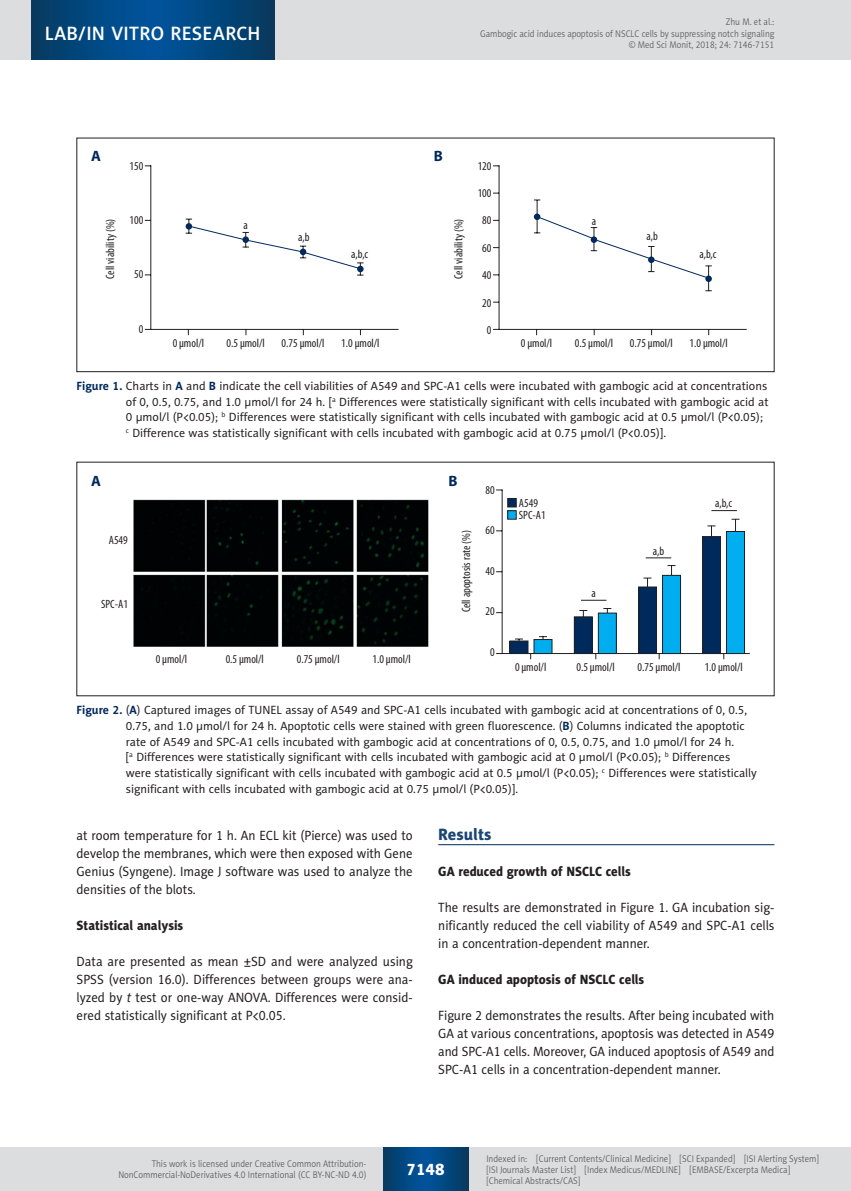
<style>
.page{position:relative;width:851px;height:1191px;background:#fff}
.page>*{position:absolute;margin:0;border:0;box-sizing:border-box;transform-origin:0 0}
.t1{font:19.5px "Naomi Sans EFN Medium";letter-spacing:.015em;color:#fff}
.MSM_Headline_1{font:16.5px "Naomi Sans EFN Heavy";color:#1a4574}
.t2{font:16.5px "Naomi Sans EFN Heavy";color:#fff}
.t3{font:700 15px "Myriad Pro";color:#00295c}
.MSM_Body{font:13.5px/18px "Naomi Sans EFN";color:#231f20;text-align:justify;scale:.95 1}
.MSM_Headline_2{font:13.5px "Naomi Sans EFN Heavy";color:#231f20;scale:.95 1}
.MSM_Rycina_tytul{font:12px/15.8px "Naomi Sans EFN";color:#231f20}
.t4{font:condensed 12px "Myriad Pro";color:#231f20}
.MSM_pagina_sygnatura{font:9.75px/11.2px "Naomi Sans EFN Light";color:#57585a;scale:.9 1}
.MSM_pagina_zywa{font:9.75px/11.2px "Naomi Sans EFN Light";color:#57585a;text-align:right;scale:.9 1}
.s1{font-weight:700;color:#00295c}
.s2{font-style:italic}
</style>
<div class="page">
<hr style="left:438px;top:844px;width:336px;height:1px;background:#00295c">
<hr style="left:145px;top:329px;width:253px;height:1px;background:#231f20">
<hr style="left:150px;top:165px;width:1px;height:164px;background:#231f20">
<svg style="left:186px;top:219px;width:177px;height:57px"></svg>
<hr style="left:493px;top:329px;width:253px;height:1px;background:#231f20">
<hr style="left:498px;top:165px;width:1px;height:164px;background:#231f20">
<hr style="left:536px;top:200px;width:1px;height:33px;background:#231f20">
<svg style="left:533px;top:213px;width:7px;height:7px"></svg>
<svg style="left:534px;top:216px;width:177px;height:75px"></svg>
<div style="left:77px;top:138px;width:697px;height:234px;border:1px solid #231f20"></div>
<img style="left:134px;top:500px;width:294px;height:146px">
<hr style="left:496px;top:653px;width:253px;height:1px;background:#231f20">
<hr style="left:501px;top:489px;width:1px;height:164px;background:#231f20">
<div style="left:507px;top:498px;width:9px;height:9px;background:#00295c;border:1px solid #231f20"></div>
<svg style="left:496px;top:510px;width:249px;height:149px"></svg>
<div style="left:0;top:1148px;width:850px;height:43px;background:#dcdddf"></div>
<svg style="left:383px;top:1147px;width:85px;height:43px;background:#02477e"></svg>
<div style="left:0;top:0;width:850px;height:60px;background:#dcdddf"></div>
<hr style="left:850px;top:0;width:1px;height:60px;background:#dcdddf">
<svg style="left:32px;top:0;width:242px;height:60px;background:#02477f"></svg>
<h1 class="t1" style="left:45px;top:22px;width:217px">LAB/IN VITRO RESEARCH</h1>
<p class="MSM_pagina_zywa" style="left:480px;top:16px;width:328px">Zhu M. et al.:<br>Gambogic acid induces apoptosis of NSCLC cells by suppressing notch signaling</p>
<p class="MSM_pagina_sygnatura" style="left:628px;top:39px;width:163px">© Med Sci Monit, 2018; 24: 7146-7151</p>
<p class="t3" style="left:91px;top:147px;width:11px">A</p>
<p class="t3" style="left:433px;top:147px;width:11px">B</p>
<p class="t4" style="left:129px;top:158px;width:15px">150</p>
<p class="t4" style="left:103px;top:279px;width:62px;rotate:-90deg">Cell viability (%)</p>
<p class="t4" style="left:129px;top:213px;width:15px">100</p>
<p class="t4" style="left:134px;top:267px;width:11px">50</p>
<p class="t4" style="left:243px;top:218px;width:6px">a</p>
<p class="t4" style="left:298px;top:229px;width:13px">a,b</p>
<p class="t4" style="left:351px;top:247px;width:19px">a,b,c</p>
<p class="t4" style="left:451px;top:279px;width:62px;rotate:-90deg">Cell viability (%)</p>
<p class="t4" style="left:139px;top:321px;width:6px">0</p>
<p class="t4" style="left:477px;top:158px;width:15px">120</p>
<p class="t4" style="left:477px;top:186px;width:15px">100</p>
<p class="t4" style="left:482px;top:213px;width:11px">80</p>
<p class="t4" style="left:482px;top:240px;width:11px">60</p>
<p class="t4" style="left:482px;top:268px;width:11px">40</p>
<p class="t4" style="left:482px;top:295px;width:11px">20</p>
<p class="t4" style="left:487px;top:323px;width:6px">0</p>
<p class="t4" style="left:591px;top:213px;width:6px">a</p>
<p class="t4" style="left:646px;top:229px;width:13px">a,b</p>
<p class="t4" style="left:699px;top:247px;width:19px">a,b,c</p>
<p class="t4" style="left:173px;top:336px;width:33px">0 μmol/l</p>
<p class="t4" style="left:226px;top:336px;width:40px">0.5 μmol/l</p>
<p class="t4" style="left:281px;top:336px;width:44px">0.75 μmol/l</p>
<p class="t4" style="left:341px;top:336px;width:40px">1.0 μmol/l</p>
<p class="t4" style="left:521px;top:336px;width:33px">0 μmol/l</p>
<p class="t4" style="left:574px;top:336px;width:40px">0.5 μmol/l</p>
<p class="t4" style="left:629px;top:336px;width:44px">0.75 μmol/l</p>
<p class="t4" style="left:689px;top:336px;width:40px">1.0 μmol/l</p>
<p class="MSM_Rycina_tytul" style="left:126px;top:378px;width:644px;text-indent:-49px"><span class="s1">Figure 1.</span> Charts in <span class="s1">A</span> and <span class="s1">B</span> indicate the cell viabilities of A549 and SPC-A1 cells were incubated with gambogic acid at concentrations of 0, 0.5, 0.75, and 1.0 μmol/l for 24 h. [<sup>a</sup> Differences were statistically significant with cells incubated with gambogic acid at 0 μmol/l (P&lt;0.05); <sup>b</sup> Differences were statistically significant with cells incubated with gambogic acid at 0.5 μmol/l (P&lt;0.05); <sup>c</sup> Difference was statistically significant with cells incubated with gambogic acid at 0.75 μmol/l (P&lt;0.05)].</p>
<p class="t3" style="left:91px;top:471px;width:11px">A</p>
<p class="t3" style="left:448px;top:471px;width:11px">B</p>
<p class="t4" style="left:109px;top:532px;width:21px">A549</p>
<p class="t4" style="left:101px;top:597px;width:28px">SPC-A1</p>
<p class="t4" style="left:156px;top:652px;width:33px">0 μmol/l</p>
<p class="t4" style="left:226px;top:652px;width:40px">0.5 μmol/l</p>
<p class="t4" style="left:297px;top:652px;width:44px">0.75 μmol/l</p>
<p class="t4" style="left:372px;top:652px;width:40px">1.0 μmol/l</p>
<p class="t4" style="left:459px;top:612px;width:84px;rotate:-90deg">Cell apoptosis rate (%)</p>
<p class="t4" style="left:485px;top:482px;width:11px">80</p>
<p class="t4" style="left:485px;top:523px;width:11px">60</p>
<p class="t4" style="left:485px;top:563px;width:11px">40</p>
<p class="t4" style="left:485px;top:604px;width:11px">20</p>
<p class="t4" style="left:490px;top:644px;width:6px">0</p>
<p class="t4" style="left:519px;top:496px;width:21px">A549</p>
<p class="t4" style="left:715px;top:495px;width:19px">a,b,c</p>
<p class="t4" style="left:519px;top:508px;width:28px">SPC-A1</p>
<p class="t4" style="left:591px;top:585px;width:6px">a</p>
<p class="t4" style="left:652px;top:543px;width:13px">a,b</p>
<p class="t4" style="left:515px;top:660px;width:33px">0 μmol/l</p>
<p class="t4" style="left:576px;top:660px;width:40px">0.5 μmol/l</p>
<p class="t4" style="left:637px;top:660px;width:44px">0.75 μmol/l</p>
<p class="t4" style="left:704px;top:660px;width:40px">1.0 μmol/l</p>
<p class="MSM_Rycina_tytul" style="left:126px;top:702px;width:632px;text-indent:-49px"><span class="s1">Figure 2.</span> (<span class="s1">A</span>) Captured images of TUNEL assay of A549 and SPC-A1 cells incubated with gambogic acid at concentrations of 0, 0.5, 0.75, and 1.0 μmol/l for 24 h. Apoptotic cells were stained with green fluorescence. (<span class="s1">B</span>) Columns indicated the apoptotic rate of A549 and SPC-A1 cells incubated with gambogic acid at concentrations of 0, 0.5, 0.75, and 1.0 μmol/l for 24 h.<br>[<sup>a</sup> Differences were statistically significant with cells incubated with gambogic acid at 0 μmol/l (P&lt;0.05); <sup>b</sup> Differences were statistically significant with cells incubated with gambogic acid at 0.5 μmol/l (P&lt;0.05); <sup>c</sup> Differences were statistically significant with cells incubated with gambogic acid at 0.75 μmol/l (P&lt;0.05)].</p>
<p class="MSM_Body" style="left:77px;top:826px;width:355px">at room temperature for 1 h. An ECL kit (Pierce) was used to develop the membranes, which were then exposed with Gene Genius (Syngene). Image J software was used to analyze the densities of the blots.</p>
<p class="MSM_Headline_2" style="left:77px;top:917px;width:114px">Statistical analysis</p>
<p class="MSM_Body" style="left:77px;top:952px;width:355px">Data are presented as mean ±SD and were analyzed using SPSS (version 16.0). Differences between groups were ana&shy;lyzed by <span class="s2">t</span> test or one-way ANOVA. Differences were consid&shy;ered statistically significant at P&lt;0.05.</p>
<p class="MSM_Headline_1" style="left:438px;top:824px;width:55px">Results</p>
<p class="MSM_Headline_2" style="left:438px;top:863px;width:204px">GA reduced growth of NSCLC cells</p>
<p class="MSM_Body" style="left:438px;top:898px;width:355px">The results are demonstrated in Figure 1. GA incubation sig&shy;nificantly reduced the cell viability of A549 and SPC-A1 cells in a concentration-dependent manner.</p>
<p class="MSM_Headline_2" style="left:438px;top:971px;width:218px">GA induced apoptosis of NSCLC cells</p>
<p class="MSM_Body" style="left:438px;top:1006px;width:355px">Figure 2 demonstrates the results. After being incubated with GA at various concentrations, apoptosis was detected in A549 and SPC-A1 cells. Moreover, GA induced apoptosis of A549 and SPC-A1 cells in a concentration-dependent manner.</p>
<p class="MSM_pagina_sygnatura" style="left:118px;top:1158px;width:277px;text-align:right">This work is licensed under Creative Common Attribution-<br>NonCommercial-NoDerivatives 4.0 International (CC BY-NC-ND 4.0)</p>
<p class="t2" style="left:406px;top:1159px;width:40px">7148</p>
<p class="MSM_pagina_sygnatura" style="left:486px;top:1152px;width:371px">Indexed in: [Current Contents/Clinical Medicine] [SCI Expanded] [ISI Alerting System] [ISI Journals Master List] [Index Medicus/MEDLINE] [EMBASE/Excerpta Medica] [Chemical Abstracts/CAS]</p>
</div>
